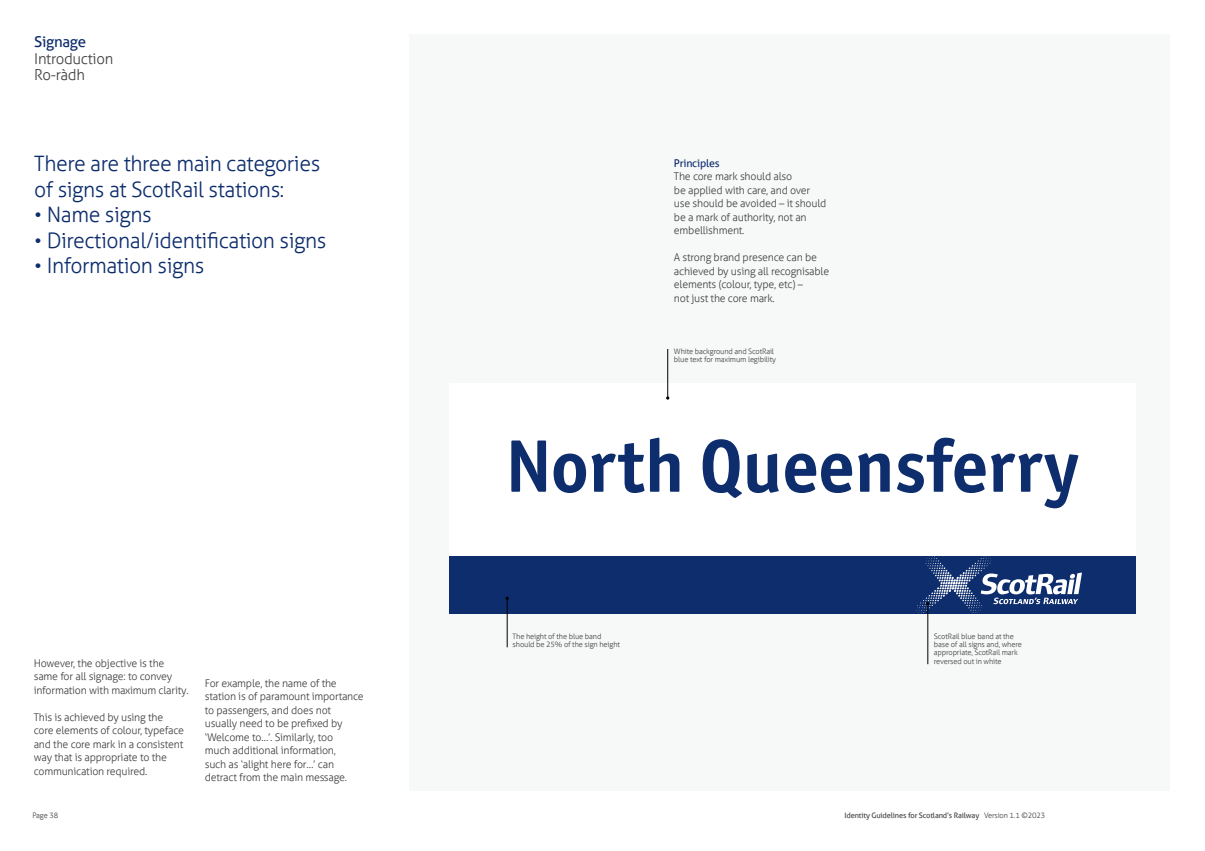
<style>
.page{position:relative;width:1205px;height:851px;background:#fff}
.page>*{position:absolute;margin:0;border:0;box-sizing:border-box;transform-origin:0 0}
.t1{font:300 21.25px/25.5px "Scot Rail Aller";letter-spacing:-.02em;color:#0e2d6d}
.t2{font:300 15px/16.9px "Scot Rail Aller";letter-spacing:-.02em;color:#414042}
.t3{font:15px "Scot Rail Aller";letter-spacing:-.02em;color:#0e2d6d}
.t4{font:300 10.62px/13.5px "Scot Rail Aller";letter-spacing:-.02em;color:#414042}
.t5{font:10.62px "Scot Rail Aller";letter-spacing:-.02em;color:#0e2d6d}
.t6{font:300 7.5px/8.2px "Scot Rail Aller";letter-spacing:-.02em;color:#414042}
.t7{font:7.5px "Scot Rail Aller";letter-spacing:-.02em;color:#414042}
.s1{font-weight:300}
</style>
<div class="page">
<div style="left:409px;top:34px;width:761px;height:756px;background:#f7f8f8"></div>
<div style="left:449px;top:383px;width:687px;height:229px;background:#fff"></div>
<svg style="left:511px;top:440px;width:35px;height:51px"></svg>
<svg style="left:553px;top:443px;width:91px;height:50px"></svg>
<svg style="left:650px;top:437px;width:29px;height:54px"></svg>
<svg style="left:703px;top:439px;width:76px;height:59px"></svg>
<svg style="left:785px;top:453px;width:67px;height:40px"></svg>
<svg style="left:858px;top:453px;width:32px;height:38px"></svg>
<svg style="left:897px;top:437px;width:88px;height:56px"></svg>
<svg style="left:991px;top:453px;width:87px;height:55px"></svg>
<div style="left:449px;top:556px;width:687px;height:57px;background:#0e2d6d"></div>
<hr style="left:667px;top:349px;width:1px;height:49px;background:#000">
<hr style="left:507px;top:598px;width:1px;height:49px;background:#000">
<hr style="left:927px;top:603px;width:1px;height:61px;background:#000">
<svg style="left:916px;top:556px;width:166px;height:57px"></svg>
<h2 class="t3" style="left:34px;top:32px;width:53px">Signage</h2>
<h2 class="t2" style="left:34px;top:50px;width:81px">Introduction<br>Ro-ràdh</h2>
<h1 class="t1" style="left:34px;top:150px;width:287px">There are three main categories of signs at ScotRail stations:</h1>
<h1 class="t1" style="left:34px;top:201px;width:119px">• Name signs</h1>
<h1 class="t1" style="left:34px;top:227px;width:294px">• Directional/identification signs</h1>
<h1 class="t1" style="left:34px;top:252px;width:172px">• Information signs</h1>
<p class="t4" style="left:34px;top:655px;width:156px">However, the objective is the same for all signage: to convey information with maximum clarity.</p>
<p class="t4" style="left:34px;top:709px;width:152px">This is achieved by using the core elements of colour, typeface and the core mark in a consistent way that is appropriate to the communication required.</p>
<p class="t6" style="left:32px;top:810px;width:27px">Page 38</p>
<p class="t4" style="left:205px;top:676px;width:160px">For example, the name of the station is of paramount importance to passengers, and does not usually need to be prefixed by ‘Welcome to…’. Similarly, too<br>much additional information,<br>such as ‘alight here for…’ can detract from the main message.</p>
<p class="t5" style="left:674px;top:156px;width:47px">Principles</p>
<p class="t4" style="left:674px;top:169px;width:154px">The core mark should also<br>be applied with care, and over use should be avoided – it should be a mark of authority, not an embellishment.</p>
<p class="t4" style="left:674px;top:250px;width:157px">A strong brand presence can be achieved by using all recognisable elements (colour, type, etc) –<br>not just the core mark.</p>
<p class="t6" style="left:674px;top:347px;width:104px">White background and ScotRail blue text for maximum legibility</p>
<p class="t6" style="left:513px;top:631px;width:109px">The height of the blue band should be 25% of the sign height</p>
<p class="t6" style="left:934px;top:631px;width:89px">ScotRail blue band at the base of all signs and, where appropriate, ScotRail mark reversed out in white</p>
<p class="t7" style="left:844px;top:810px;width:202px">Identity Guidelines for Scotland’s Railway <span class="s1">Version 1.1 ©2023</span></p>
</div>
